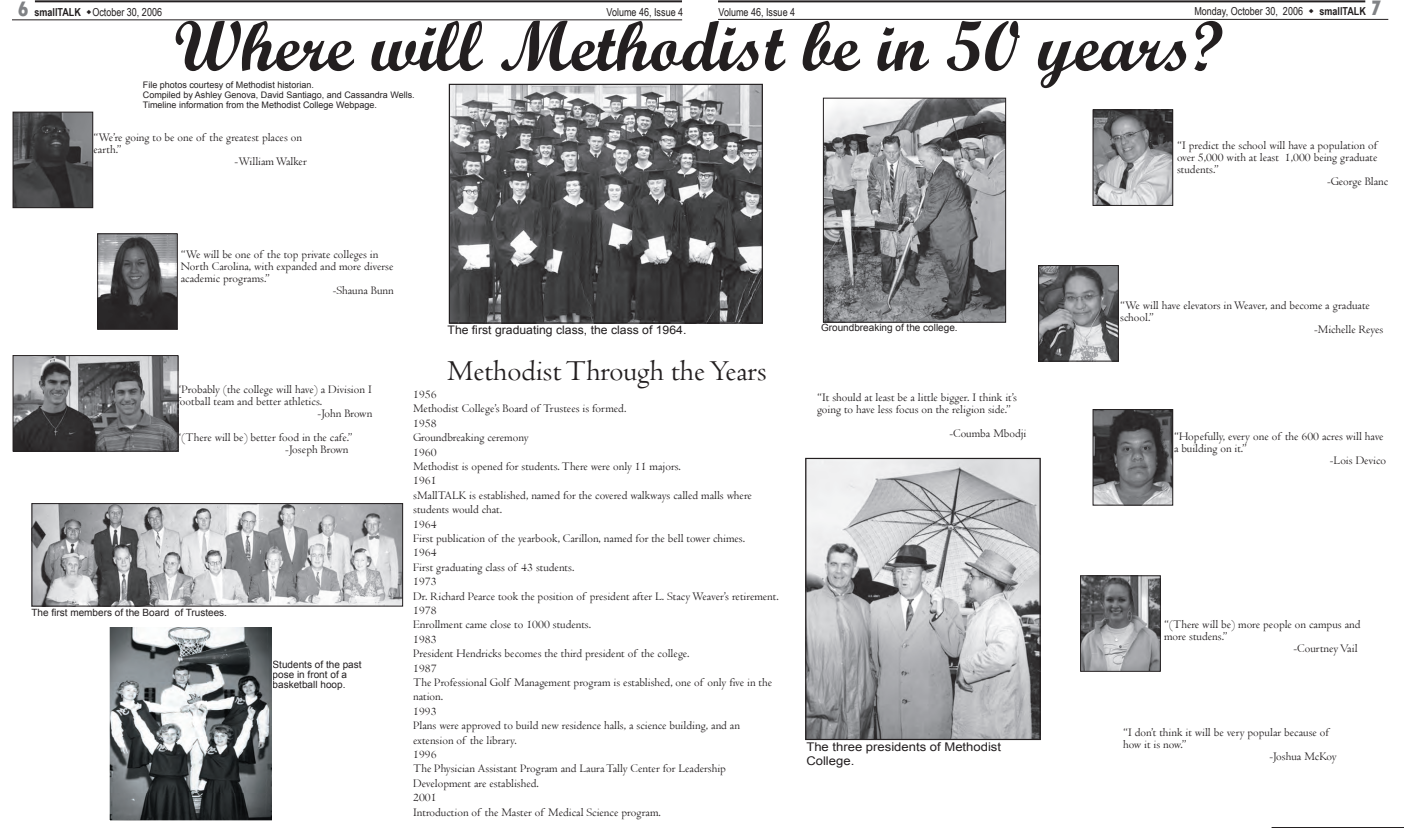
<style>
.page{position:relative;width:1404px;height:828px;background:#fff}
.page>*{position:absolute;margin:0;border:0;box-sizing:border-box;transform-origin:0 0}
.t1{font:71px "Script MT Bold";color:#231f20}
.t2{font:30px "Centaur";color:#231f20}
.t3{font:12px/14.4px "Centaur";color:#231f20}
.t4{font:12px/14.4px "Arial";color:#231f20;scale:1.09 1}
.t5{font:11.8px "Arial";color:#231f20;scale:1.04 1}
.t6{font:11px "Arial Narrow";color:#231f20}
.t7{font:700 11px "Arial Narrow";color:#231f20}
.t8{font:10px/10px "Arial";color:#231f20}
.t9{font:9px/10px "Arial";color:#231f20}
.s1{font-family:"Tw Cen";font-weight:800;font-stretch:condensed;font-size:22px;color:#808285}
.s2{font-weight:700}
</style>
<div class="page">
<hr style="left:1272px;top:827px;width:132px;height:1px;background:#231f20">
<img style="left:33px;top:505px;width:368px;height:100px">
<div style="left:31px;top:503px;width:372px;height:104px;border:1px solid #231f20"></div>
<img style="left:807px;top:460px;width:232px;height:278px">
<div style="left:805px;top:458px;width:236px;height:282px;border:1px solid #231f20"></div>
<img style="left:825px;top:100px;width:179px;height:221px">
<div style="left:823px;top:98px;width:183px;height:225px;border:1px solid #231f20"></div>
<img style="left:451px;top:86px;width:310px;height:236px">
<div style="left:449px;top:84px;width:314px;height:240px;border:1px solid #231f20"></div>
<img style="left:1095px;top:411px;width:76px;height:93px">
<div style="left:1093px;top:409px;width:80px;height:97px;border:1px solid #231f20"></div>
<img style="left:99px;top:235px;width:77px;height:93px">
<div style="left:97px;top:233px;width:81px;height:97px;border:1px solid #231f20"></div>
<img style="left:1082px;top:577px;width:77px;height:93px">
<div style="left:1080px;top:575px;width:81px;height:97px;border:1px solid #231f20"></div>
<img style="left:15px;top:357px;width:162px;height:93px">
<div style="left:13px;top:355px;width:166px;height:97px;border:1px solid #231f20"></div>
<img style="left:1095px;top:111px;width:76px;height:93px">
<div style="left:1093px;top:109px;width:80px;height:97px;border:1px solid #231f20"></div>
<img style="left:15px;top:114px;width:76px;height:92px">
<div style="left:13px;top:112px;width:80px;height:96px;border:1px solid #231f20"></div>
<img style="left:1040px;top:267px;width:77px;height:93px">
<div style="left:1038px;top:265px;width:81px;height:97px;border:1px solid #231f20"></div>
<img style="left:111px;top:627px;width:160px;height:192px">
<div style="left:109px;top:624px;width:164px;height:197px;border:1px solid #fff"></div>
<hr style="left:718px;top:0;width:647px;height:2px;background:#231f20">
<hr style="left:718px;top:19px;width:670px;height:1px;background:#231f20">
<hr style="left:12px;top:19px;width:670px;height:1px;background:#231f20">
<hr style="left:35px;top:0;width:647px;height:2px;background:#231f20">
<p class="t6" style="left:18px;top:4px;width:146px"><span class="s1">6</span> <span class="s2">smallTALK</span> October 30, 2006</p>
<p class="t6" style="left:607px;top:4px;width:78px">Volume 46, Issue 4</p>
<p class="t6" style="left:718px;top:4px;width:78px">Volume 46, Issue 4</p>
<p class="t6" style="left:1194px;top:3px;width:110px">Monday, October 30, 2006</p>
<p class="t7" style="left:1319px;top:3px;width:63px">smallTALK <span class="s1">7</span></p>
<p class="t1" style="left:173px;top:3px;width:1051px">Where will Methodist be in 50 years?</p>
<p class="t9" style="left:143px;top:80px;width:273px">File photos courtesy of Methodist historian.<br>Compiled by Ashley Genova, David Santiago, and Cassandra Wells.<br>Timeline information from the Methodist College Webpage.</p>
<p class="t3" style="left:94px;top:130px;width:210px">“We’re going to be one of the greatest places on</p>
<p class="t3" style="left:94px;top:142px;width:30px">earth.”</p>
<p class="t3" style="left:235px;top:154px;width:74px">-William Walker</p>
<p class="t3" style="left:181px;top:247px;width:199px">“We will be one of the top private colleges in</p>
<p class="t3" style="left:181px;top:259px;width:214px">North Carolina, with expanded and more diverse</p>
<p class="t3" style="left:181px;top:271px;width:91px">academic programs.”</p>
<p class="t3" style="left:333px;top:283px;width:62px">-Shauna Bunn</p>
<p class="t3" style="left:177px;top:382px;width:197px">“Probably (the college will have) a Division I</p>
<p class="t3" style="left:177px;top:394px;width:147px">football team and better athletics.</p>
<p class="t3" style="left:318px;top:406px;width:56px">-John Brown</p>
<p class="t3" style="left:285px;top:431px;width:69px;line-height:12px;text-indent:-109px">“(There will be) better food in the cafe.” -Joseph Brown</p>
<p class="t8" style="left:31px;top:607px;width:197px">The first members of the Board of Trustees.</p>
<p class="t8" style="left:273px;top:659px;width:90px">Students of the past pose in front of a basketball hoop.</p>
<p class="t5" style="left:448px;top:322px;width:231px">The first graduating class, the class of 1964.</p>
<p class="t8" style="left:821px;top:323px;width:138px">Groundbreaking of the college.</p>
<p class="t2" style="left:447px;top:352px;width:321px">Methodist Through the Years</p>
<p class="t3" style="left:413px;top:387px;width:367px">1956<br>Methodist College’s Board of Trustees is formed.<br>1958<br>Groundbreaking ceremony<br>1960<br>Methodist is opened for students. There were only 11 majors.<br>1961<br>sMallTALK is established, named for the covered walkways called malls where students would chat.<br>1964<br>First publication of the yearbook, Carillon, named for the bell tower chimes.<br>1964<br>First graduating class of 43 students.<br>1973<br>Dr. Richard Pearce took the position of president after L. Stacy Weaver’s retirement.<br>1978<br>Enrollment came close to 1000 students.<br>1983<br>President Hendricks becomes the third president of the college.<br>1987<br>The Professional Golf Management program is established, one of only five in the nation.<br>1993<br>Plans were approved to build new residence halls, a science building, and an extension of the library.<br>1996<br>The Physician Assistant Program and Laura Tally Center for Leadership<br>Development are established.<br>2001<br>Introduction of the Master of Medical Science program.</p>
<p class="t3" style="left:817px;top:391px;width:201px;line-height:12px">“It should at least be a little bigger. I think it’s going to have less focus on the religion side.”</p>
<p class="t3" style="left:949px;top:426px;width:79px">-Coumba Mbodji</p>
<p class="t4" style="left:806px;top:739px;width:180px">The three presidents of Methodist<br>College.</p>
<p class="t3" style="left:1177px;top:138px;width:202px">“I predict the school will have a population of</p>
<p class="t3" style="left:1177px;top:150px;width:202px">over 5,000 with at least 1,000 being graduate</p>
<p class="t3" style="left:1177px;top:162px;width:44px">students.”</p>
<p class="t3" style="left:1327px;top:174px;width:63px">-George Blanc</p>
<p class="t3" style="left:1120px;top:298px;width:251px">“We will have elevators in Weaver, and become a graduate</p>
<p class="t3" style="left:1120px;top:310px;width:36px">school.”</p>
<p class="t3" style="left:1314px;top:322px;width:71px">-Michelle Reyes</p>
<p class="t3" style="left:1174px;top:429px;width:211px">“Hopefully, every one of the 600 acres will have</p>
<p class="t3" style="left:1174px;top:441px;width:75px">a building on it.”</p>
<p class="t3" style="left:1330px;top:453px;width:58px">-Lois Devico</p>
<p class="t3" style="left:1164px;top:617px;width:198px">“(There will be) more people on campus and</p>
<p class="t3" style="left:1164px;top:629px;width:65px">more studens.”</p>
<p class="t3" style="left:1293px;top:641px;width:66px">-Courtney Vail</p>
<p class="t3" style="left:1123px;top:725px;width:208px">“I don’t think it will be very popular because of</p>
<p class="t3" style="left:1123px;top:737px;width:65px">how it is now.”</p>
<p class="t3" style="left:1269px;top:749px;width:69px">-Joshua McKoy</p>
</div>
